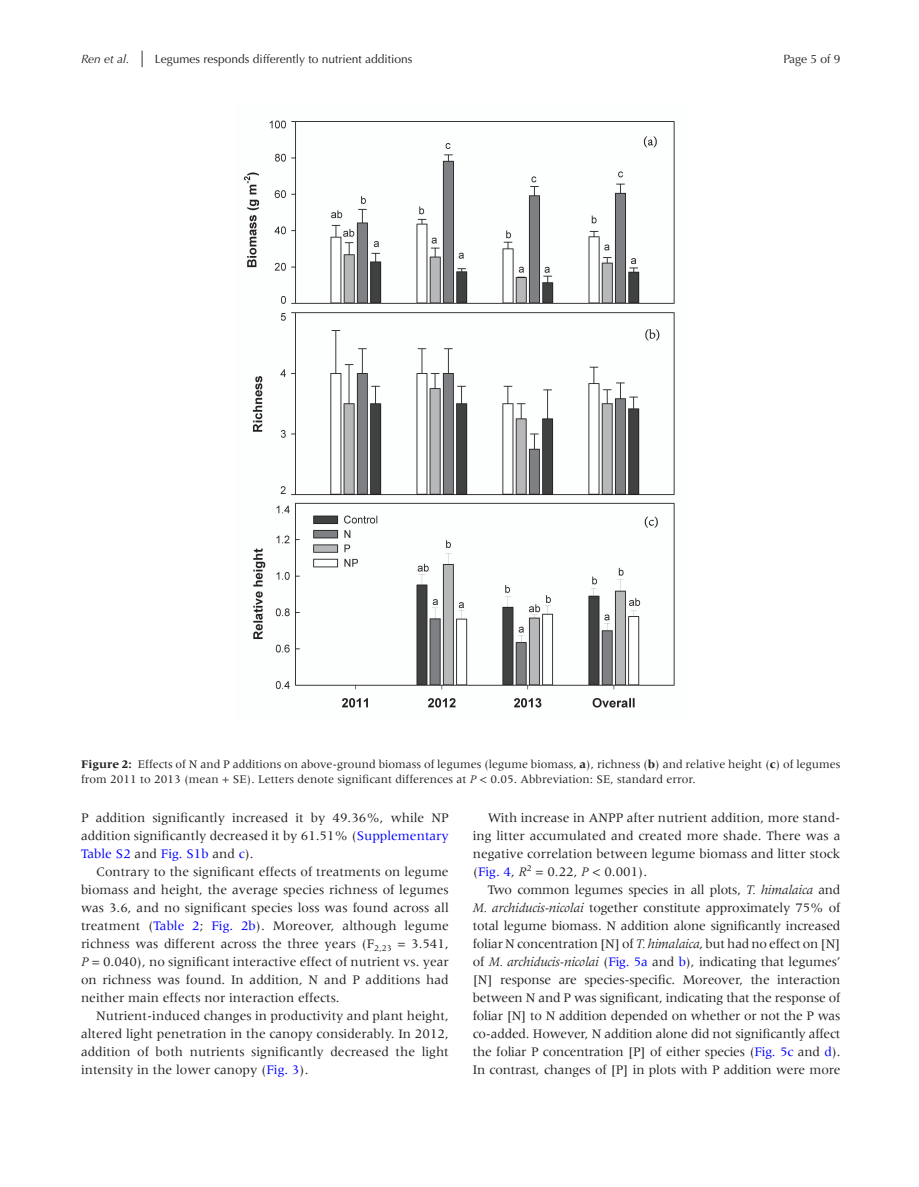
<style>
.page{position:relative;width:919px;height:1187px;background:#fff}
.page>*{position:absolute;margin:0;border:0;box-sizing:border-box;transform-origin:0 0}
.t1{font:13.5px/18px "Meridien LT Std";color:#231f20;text-align:justify}
.t2{font:12px/15px "Meridien LT Std";color:#231f20}
.t3{font:12px "Optima LT Std";color:#231f20}
.s1{font-style:italic}
.s2{font-size:16.5px}
.s3{font-weight:700}
.s4{color:#00f}
</style>
<div class="page">
<img style="left:244px;top:120px;width:431px;height:588px">
<p class="t3" style="left:81px;top:51px;width:333px"><span class="s1">Ren et al.</span> <span class="s2">|</span> Legumes responds differently to nutrient additions</p>
<p class="t3" style="left:783px;top:51px;width:58px">Page 5 of 9</p>
<p class="t2" style="left:81px;top:756px;width:760px"><span class="s3">Figure 2:</span> Effects of N and P additions on above-ground biomass of legumes (legume biomass, <span class="s3">a</span>), richness (<span class="s3">b</span>) and relative height (<span class="s3">c</span>) of legumes from 2011 to 2013 (mean + SE). Letters denote significant differences at <span class="s1">P</span> &lt; 0.05. Abbreviation: SE, standard error.</p>
<p class="t1" style="left:81px;top:808px;width:369px">P addition significantly increased it by 49.36%, while NP addition significantly decreased it by 61.51% (<span class="s4">Supplementary Table S2</span> and <span class="s4">Fig. S1b</span> and <span class="s4">c</span>).</p>
<p class="t1" style="left:81px;top:862px;width:369px;text-indent:15px">Contrary to the significant effects of treatments on legume biomass and height, the average species richness of legumes was 3.6, and no significant species loss was found across all treatment (<span class="s4">Table 2</span>; <span class="s4">Fig. 2b</span>). Moreover, although legume richness was different across the three years (F<sub>2,23</sub> = 3.541, <span class="s1">P</span> = 0.040), no significant interactive effect of nutrient vs. year on richness was found. In addition, N and P additions had neither main effects nor interaction effects.</p>
<p class="t1" style="left:81px;top:1006px;width:369px;text-indent:15px">Nutrient-induced changes in productivity and plant height, altered light penetration in the canopy considerably. In 2012, addition of both nutrients significantly decreased the light intensity in the lower canopy (<span class="s4">Fig. 3</span>).</p>
<p class="t1" style="left:472px;top:808px;width:369px;text-indent:15px">With increase in ANPP after nutrient addition, more stand&shy;ing litter accumulated and created more shade. There was a negative correlation between legume biomass and litter stock (<span class="s4">Fig. 4</span>, <span class="s1">R</span><sup>2</sup> = 0.22, <span class="s1">P</span> &lt; 0.001).</p>
<p class="t1" style="left:472px;top:880px;width:369px;text-indent:15px">Two common legumes species in all plots, <span class="s1">T. himalaica</span> and <span class="s1">M. archiducis-nicolai</span> together constitute approximately 75% of total legume biomass. N addition alone significantly increased foliar N concentration [N] of <span class="s1">T. himalaica</span>, but had no effect on [N] of <span class="s1">M. archiducis-nicolai</span> (<span class="s4">Fig. 5a</span> and <span class="s4">b</span>), indicating that legumes’ [N] response are species-specific. Moreover, the interaction between N and P was significant, indicating that the response of foliar [N] to N addition depended on whether or not the P was co-added. However, N addition alone did not significantly affect the foliar P concentration [P] of either species (<span class="s4">Fig. 5c</span> and <span class="s4">d</span>).<br>In contrast, changes of [P] in plots with P addition were more</p>
</div>
